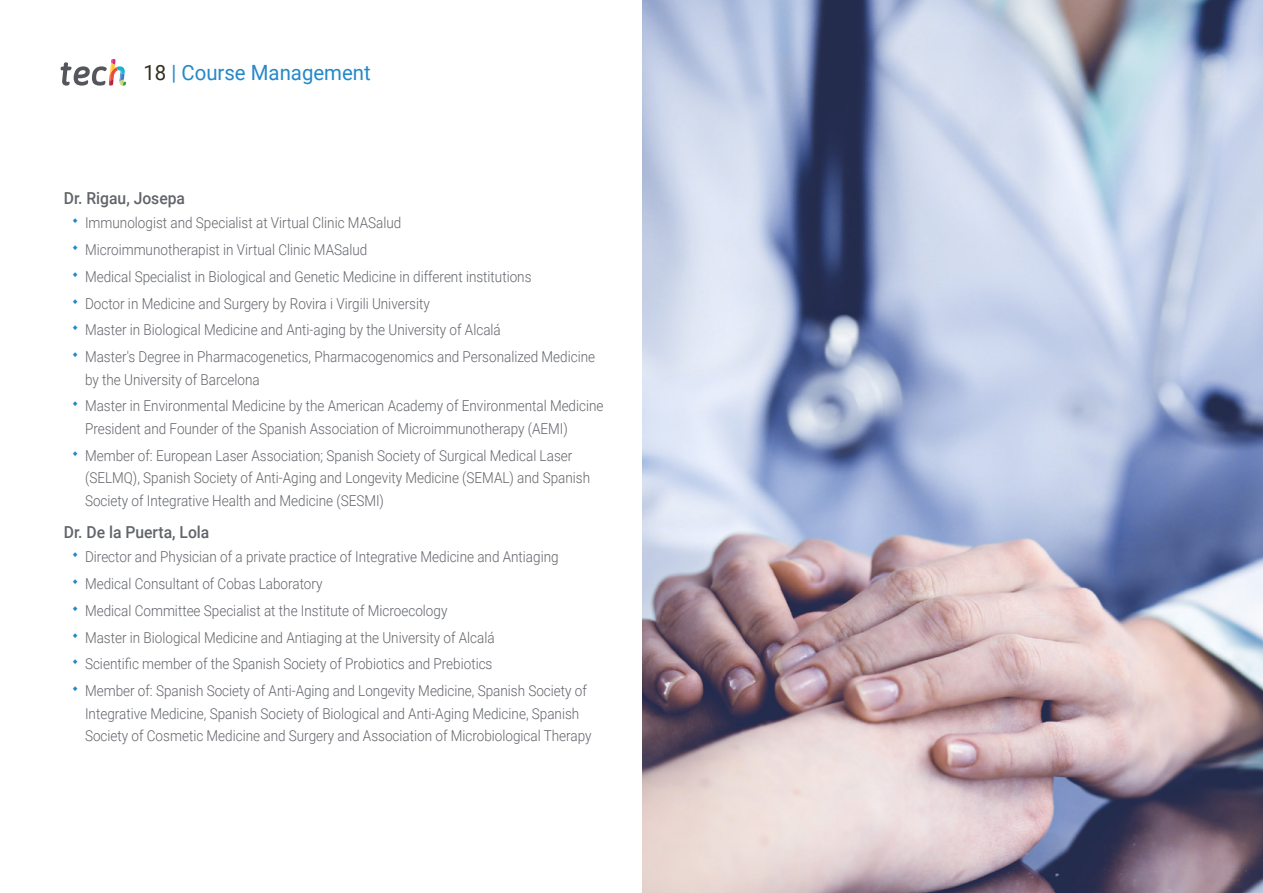
<style>
.page{position:relative;width:1263px;height:893px;background:#fff}
.page>*{position:absolute;margin:0;border:0;box-sizing:border-box;transform-origin:0 0}
.t1{font:21px "Roboto";color:#2488c9}
.t2{font:500 16.5px "Roboto";color:#61646a;scale:.95 1}
.t3{font:300 15px/26.7px "Roboto";color:#61646a;scale:.9 1}
.s1{color:#312e20}
</style>
<div class="page">
<svg style="left:61px;top:59px;width:65px;height:27px"></svg>
<img style="left:642px;top:0;width:621px;height:893px">
<h1 class="t1" style="left:144px;top:57px;width:229px"><span class="s1">18</span> | Course Management</h1>
<p class="t2" style="left:64px;top:186px;width:129px">Dr. Rigau, Josepa</p>
<p class="t3" style="left:85px;top:209px;width:568px">Immunologist and Specialist at Virtual Clinic MASalud<br>Microimmunotherapist in Virtual Clinic MASalud<br>Medical Specialist in Biological and Genetic Medicine in different institutions<br>Doctor in Medicine and Surgery by Rovira i Virgili University<br>Master in Biological Medicine and Anti-aging by the University of Alcalá<br>Master's Degree in Pharmacogenetics, Pharmacogenomics and Personalized Medicine</p>
<p class="t3" style="left:85px;top:365px;width:578px">by the University of Barcelona<br>Master in Environmental Medicine by the American Academy of Environmental Medicine</p>
<p class="t3" style="left:85px;top:415px;width:543px">President and Founder of the Spanish Association of Microimmunotherapy (AEMI)<br>Member of: European Laser Association; Spanish Society of Surgical Medical Laser</p>
<p class="t3" style="left:85px;top:466px;width:563px;line-height:22.5px">(SELMQ), Spanish Society of Anti-Aging and Longevity Medicine (SEMAL) and Spanish<br>Society of Integrative Health and Medicine (SESMI)</p>
<p class="t2" style="left:64px;top:520px;width:155px">Dr. De la Puerta, Lola</p>
<p class="t3" style="left:85px;top:543px;width:559px">Director and Physician of a private practice of Integrative Medicine and Antiaging Medical Consultant of Cobas Laboratory<br>Medical Committee Specialist at the Institute of Microecology<br>Master in Biological Medicine and Antiaging at the University of Alcalá<br>Scientific member of the Spanish Society of Probiotics and Prebiotics<br>Member of: Spanish Society of Anti-Aging and Longevity Medicine, Spanish Society of</p>
<p class="t3" style="left:85px;top:701px;width:564px;line-height:22.5px">Integrative Medicine, Spanish Society of Biological and Anti-Aging Medicine, Spanish<br>Society of Cosmetic Medicine and Surgery and Association of Microbiological Therapy</p>
</div>
